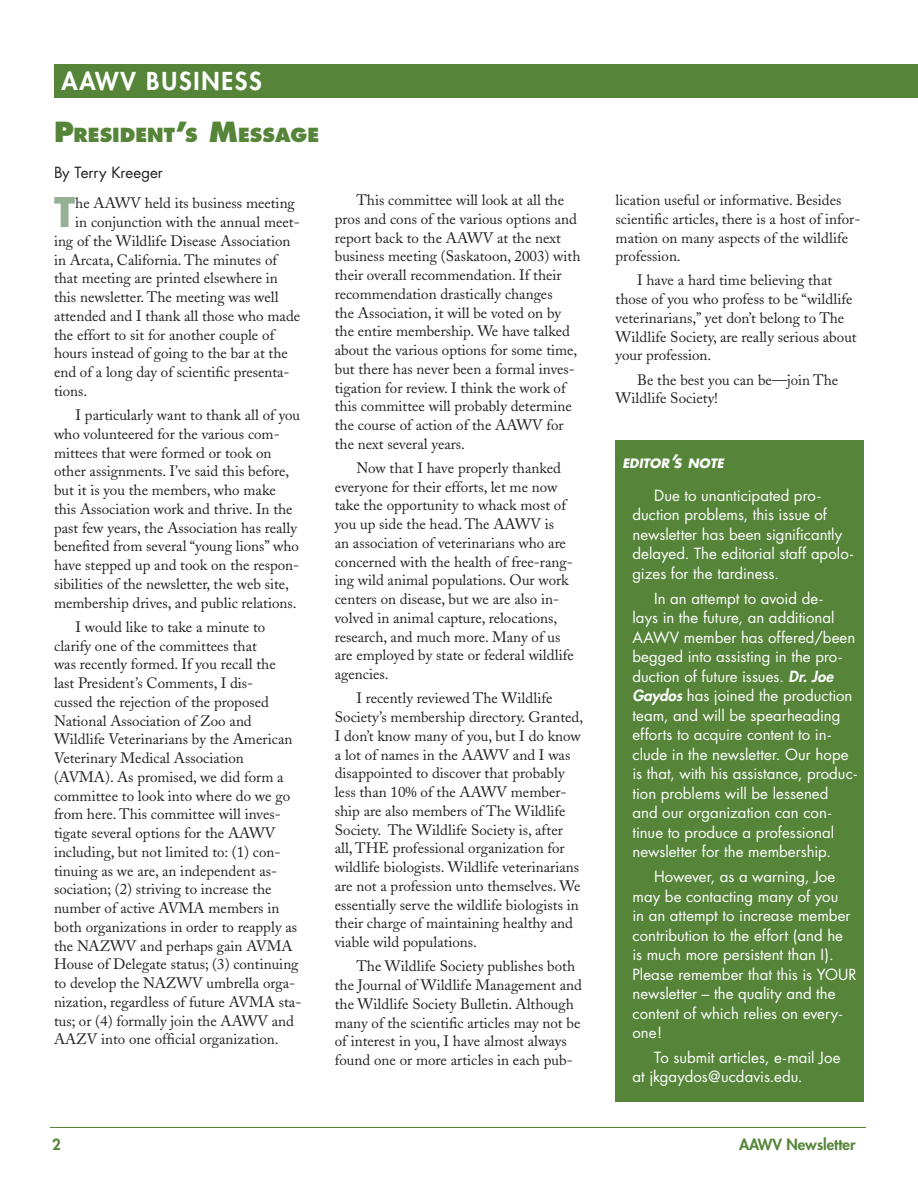
<style>
.page{position:relative;width:918px;height:1188px;background:#fff}
.page>*{position:absolute;margin:0;border:0;box-sizing:border-box;transform-origin:0 0}
.t1{font:700 39.9px "Futura";color:#96b096}
.t2{font:800 24px "Futura";letter-spacing:.075em;color:#fff}
.t3{font:800 18.9px "Futura";color:#56853a}
.t4{font:15px/18.8px "Adobe Caslon";color:#231f20}
.t5{font:15px/19.5px "Futura";color:#fff}
.t6{font:800 15px "Futura";color:#56853a}
.t7{font:15px "Futura";letter-spacing:.005em;color:#231f20}
.t8{font:italic 700 12.6px "Futura";color:#fff}
.s1{font-size:27px}
.s2{font-size:18px}
.s3{font-weight:800;font-style:italic}
</style>
<div class="page">
<hr style="left:51px;top:1127px;width:815px;height:1px;background:#56853a">
<div style="left:54px;top:65px;width:864px;height:33px;background:#56853a"></div>
<div style="left:616px;top:440px;width:248px;height:661px;background:#56853a"></div>
<h2 class="t2" style="left:62px;top:66px;width:202px">AAWV BUSINESS</h2>
<p class="t3" style="left:54px;top:123px;width:267px"><span class="s1">P</span>RESIDENT<span class="s1">’</span>S <span class="s1">M</span>ESSAGE</p>
<p class="t7" style="left:54px;top:163px;width:110px">By Terry Kreeger</p>
<h1 class="t1" style="left:54px;top:186px;width:23px">T</h1>
<p class="t4" style="left:75px;top:194px;width:221px">he AAWV held its business meeting</p>
<p class="t4" style="left:75px;top:213px;width:226px">in conjunction with the annual meet-</p>
<p class="t4" style="left:54px;top:232px;width:238px">ing of the Wildlife Disease Association</p>
<p class="t4" style="left:54px;top:250px;width:225px">in Arcata, California. The minutes of</p>
<p class="t4" style="left:54px;top:269px;width:225px">that meeting are printed elsewhere in</p>
<p class="t4" style="left:54px;top:288px;width:226px">this newsletter. The meeting was well</p>
<p class="t4" style="left:54px;top:307px;width:248px">attended and I thank all those who made</p>
<p class="t4" style="left:54px;top:325px;width:222px">the effort to sit for another couple of</p>
<p class="t4" style="left:54px;top:344px;width:235px">hours instead of going to the bar at the</p>
<p class="t4" style="left:54px;top:363px;width:237px">end of a long day of scientific presenta-</p>
<p class="t4" style="left:54px;top:382px;width:35px">tions.</p>
<p class="t4" style="left:54px;top:406px;width:248px;text-indent:22px">I particularly want to thank all of you who volunteered for the various com&shy;mittees that were formed or took on other assignments. I’ve said this before, but it is you the members, who make this Association work and thrive. In the past few years, the Association has really benefited from several “young lions” who have stepped up and took on the respon&shy;sibilities of the newsletter, the web site, membership drives, and public relations.</p>
<p class="t4" style="left:54px;top:618px;width:249px;text-indent:22px">I would like to take a minute to clarify one of the committees that<br>was recently formed. If you recall the<br>last President’s Comments, I dis-<br>cussed the rejection of the proposed National Association of Zoo and Wildlife Veterinarians by the American Veterinary Medical Association (AVMA). As promised, we did form a committee to look into where do we go from here. This committee will inves&shy;tigate several options for the AAWV including, but not limited to: (1) con&shy;tinuing as we are, an independent as&shy;sociation; (2) striving to increase the number of active AVMA members in both organizations in order to reapply as the NAZWV and perhaps gain AVMA House of Delegate status; (3) continuing to develop the NAZWV umbrella orga&shy;nization, regardless of future AVMA sta&shy;tus; or (4) formally join the AAWV and AAZV into one official organization.</p>
<p class="t4" style="left:335px;top:191px;width:247px;text-indent:22px">This committee will look at all the pros and cons of the various options and report back to the AAWV at the next business meeting (Saskatoon, 2003) with their overall recommendation. If their recommendation drastically changes<br>the Association, it will be voted on by the entire membership. We have talked about the various options for some time, but there has never been a formal inves&shy;tigation for review. I think the work of this committee will probably determine the course of action of the AAWV for the next several years.</p>
<p class="t4" style="left:335px;top:459px;width:241px;text-indent:22px">Now that I have properly thanked everyone for their efforts, let me now take the opportunity to whack most of you up side the head. The AAWV is<br>an association of veterinarians who are concerned with the health of free-rang&shy;ing wild animal populations. Our work centers on disease, but we are also in&shy;volved in animal capture, relocations, research, and much more. Many of us are employed by state or federal wildlife agencies.</p>
<p class="t4" style="left:335px;top:689px;width:250px;text-indent:22px">I recently reviewed The Wildlife Society’s membership directory. Granted, I don’t know many of you, but I do know a lot of names in the AAWV and I was disappointed to discover that probably less than 10% of the AAWV member&shy;ship are also members of The Wildlife Society. The Wildlife Society is, after all, THE professional organization for wildlife biologists. Wildlife veterinarians are not a profession unto themselves. We essentially serve the wildlife biologists in their charge of maintaining healthy and viable wild populations.</p>
<p class="t4" style="left:335px;top:957px;width:249px;text-indent:22px">The Wildlife Society publishes both the Journal of Wildlife Management and the Wildlife Society Bulletin. Although many of the scientific articles may not be of interest in you, I have almost always found one or more articles in each pub-</p>
<p class="t4" style="left:616px;top:191px;width:246px">lication useful or informative. Besides scientific articles, there is a host of infor&shy;mation on many aspects of the wildlife profession.</p>
<p class="t4" style="left:616px;top:271px;width:243px;text-indent:22px">I have a hard time believing that those of you who profess to be “wildlife veterinarians,” yet don’t belong to The Wildlife Society, are really serious about your profession.</p>
<p class="t4" style="left:616px;top:370px;width:224px;text-indent:22px">Be the best you can be—join The<br>Wildlife Society!</p>
<p class="t8" style="left:622px;top:455px;width:103px">EDITOR<span class="s2">’</span>S NOTE</p>
<p class="t5" style="left:632px;top:486px;width:222px;text-indent:22px">Due to unanticipated pro&shy;duction problems, this issue of newsletter has been significantly delayed. The editorial staff apolo&shy;gizes for the tardiness.</p>
<p class="t5" style="left:632px;top:589px;width:226px;text-indent:22px">In an attempt to avoid de-<br>lays in the future, an additional<br>AAWV member has offered/been begged into assisting in the pro&shy;duction of future issues. <span class="s3">Dr. Joe<br>Gaydos</span> has joined the production team, and will be spearheading efforts to acquire content to in&shy;clude in the newsletter. Our hope is that, with his assistance, produc&shy;tion problems will be lessened and our organization can con&shy;tinue to produce a professional newsletter for the membership.</p>
<p class="t5" style="left:632px;top:867px;width:226px;text-indent:22px">However, as a warning, Joe may be contacting many of you<br>in an attempt to increase member contribution to the effort (and he<br>is much more persistent than I).<br>Please remember that this is YOUR newsletter – the quality and the content of which relies on every&shy;one!</p>
<p class="t5" style="left:632px;top:1048px;width:210px;text-indent:22px">To submit articles, e-mail Joe at jkgaydos@ucdavis.edu.</p>
<p class="t6" style="left:52px;top:1135px;width:10px">2</p>
<p class="t6" style="left:739px;top:1135px;width:118px">AAWV Newsletter</p>
</div>
